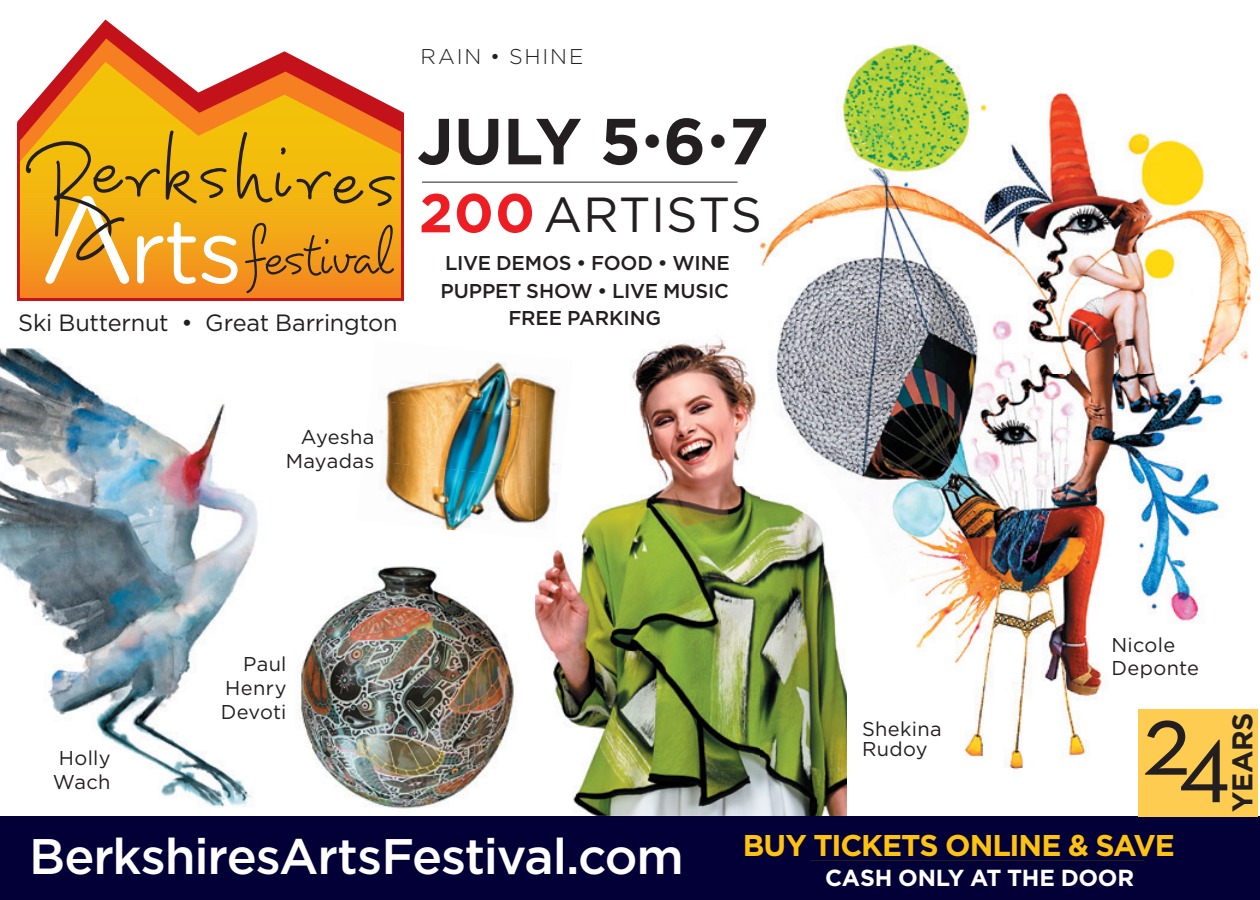
<style>
.page{position:relative;width:1260px;height:900px;background:#fff}
.page>*{position:absolute;margin:0;border:0;box-sizing:border-box;transform-origin:0 0}
.t1{font:106px "Neutra Text TF";color:#231f20}
.t2{font:700 65px "Gotham";color:#231f20}
.t3{font:500 50px "Gotham";letter-spacing:-.025em;color:#fff}
.t4{font:49.25px "Gotham";letter-spacing:.01em;color:#231f20}
.t5{font:700 30px "Gotham";letter-spacing:-.035em;color:#fec210}
.t6{font:700 28.5px "Gotham";letter-spacing:-.015em;color:#231f20}
.t7{font:23.5px "Gotham";letter-spacing:-.015em;color:#231f20}
.t8{font:700 23.25px "Gotham";letter-spacing:-.01em;color:#fff}
.t9{font:300 21.25px "Gotham";letter-spacing:.085em;color:#231f20}
.t10{font:20px/24px "Gotham";letter-spacing:.015em;color:#231f20}
.t11{font:500 20px/27.5px "Gotham";letter-spacing:-.01em;color:#231f20;text-align:center}
.s1{font-size:45px}
.s2{font-weight:700;font-size:54.75px;color:#ee1d23}
</style>
<div class="page">
<img style="left:760px;top:44px;width:491px;height:331px">
<img style="left:846px;top:375px;width:378px;height:422px">
<img style="left:535px;top:336px;width:225px;height:315px">
<img style="left:551px;top:651px;width:217px;height:165px">
<img style="left:768px;top:797px;width:78px;height:19px">
<img style="left:760px;top:321px;width:86px;height:476px">
<div style="left:0;top:816px;width:1260px;height:84px;background:#030037"></div>
<svg style="left:89px;top:20px;width:40px;height:18px"></svg>
<svg style="left:69px;top:38px;width:236px;height:24px"></svg>
<svg style="left:26px;top:62px;width:375px;height:49px"></svg>
<svg style="left:17px;top:111px;width:387px;height:190px;background:#e98317"></svg>
<svg style="left:26px;top:131px;width:369px;height:162px;background:#e2a422"></svg>
<hr style="left:810px;top:860px;width:334px;height:1px;background:#231f20">
<div style="left:1138px;top:709px;width:120px;height:107px;background:#fecc51"></div>
<img style="left:0;top:348px;width:258px;height:459px">
<img style="left:385px;top:362px;width:150px;height:38px">
<img style="left:380px;top:400px;width:155px;height:60px">
<img style="left:380px;top:460px;width:155px;height:71px">
<img style="left:535px;top:357px;width:38px;height:184px">
<img style="left:312px;top:566px;width:204px;height:243px">
<img style="left:299px;top:643px;width:13px;height:102px">
<hr style="left:422px;top:182px;width:316px;height:1px;background:#231f20">
<p class="t9" style="left:421px;top:45px;width:164px">RAIN • SHINE</p>
<h2 class="t2" style="left:417px;top:104px;width:353px">JULY 5<span class="s1">•</span>6<span class="s1">•</span>7</h2>
<p class="t7" style="left:18px;top:309px;width:381px">Ski Butternut • Great Barrington</p>
<h3 class="t4" style="left:419px;top:188px;width:345px"><span class="s2">200</span> ARTISTS</h3>
<p class="t11" style="left:441px;top:249px;width:291px">LIVE DEMOS • FOOD • WINE<br>PUPPET SHOW • LIVE MUSIC<br>FREE PARKING</p>
<p class="t10" style="left:286px;top:425px;width:90px;text-align:right">Ayesha<br>Mayadas</p>
<p class="t10" style="left:1111px;top:633px;width:65px">Nicole</p>
<p class="t10" style="left:53px;top:746px;width:59px;text-align:center">Holly<br>Wach</p>
<p class="t10" style="left:243px;top:651px;width:45px">Paul</p>
<p class="t10" style="left:1111px;top:655px;width:89px">Deponte</p>
<p class="t10" style="left:221px;top:675px;width:67px">Henry<br>Devoti</p>
<p class="t10" style="left:862px;top:719px;width:81px;line-height:20px">Shekina<br>Rudoy</p>
<h1 class="t1" style="left:1140px;top:674px;width:93px">2<sub>4</sub></h1>
<h3 class="t6" style="left:1226px;top:812px;width:101px;rotate:-90deg">YEARS</h3>
<h3 class="t3" style="left:29px;top:828px;width:656px">BerkshiresArtsFestival.com</h3>
<h3 class="t5" style="left:743px;top:828px;width:434px">BUY TICKETS ONLINE &amp; SAVE</h3>
<p class="t8" style="left:825px;top:865px;width:311px">CASH ONLY AT THE DOOR</p>
</div>
